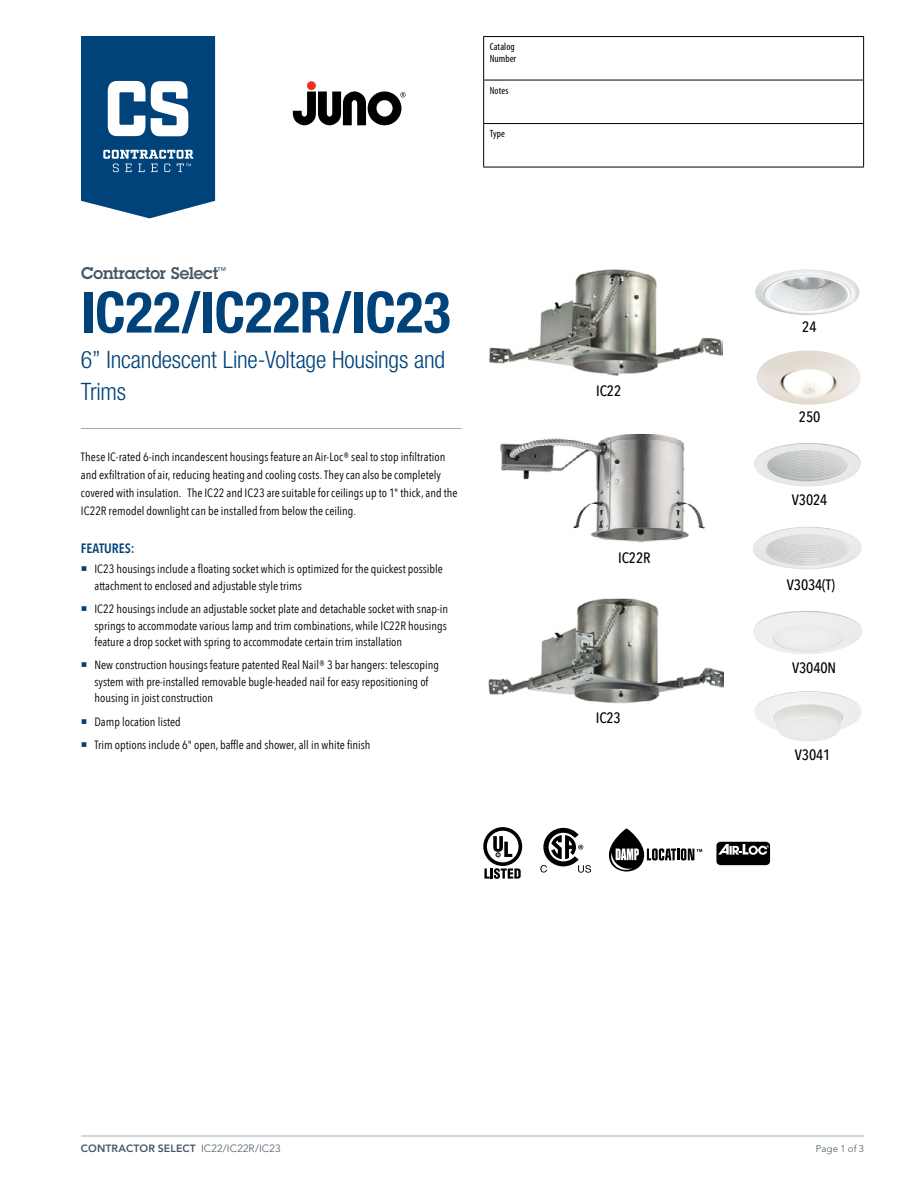
<style>
.page{position:relative;width:918px;height:1188px;background:#fff}
.page>*{position:absolute;margin:0;border:0;box-sizing:border-box;transform-origin:0 0}
.t1{font:700 condensed 57px "Helvetica Neue LT Std";color:#00437b}
.t2{font:300 condensed 24px/31.7px "Helvetica Neue LT Std";letter-spacing:-.01em;color:#00437b}
.t3{font:600 16.5px "Lubalin Graph Std";letter-spacing:-.01em;color:#485865}
.t4{font:500 15px "Avenir Next Condensed";letter-spacing:-.01em;color:#000}
.t5{font:600 13.5px "Avenir Next Condensed";color:#00437b}
.t6{font:12px/16.5px "Avenir Next Condensed";color:#000}
.t7{font:800 10.5px "Avenir LT Std";letter-spacing:.01em;color:#485865}
.t8{font:condensed 10.5px/12px "Myriad Pro";letter-spacing:.005em;color:#000}
.t9{font:300 9.75px "Avenir LT Std";letter-spacing:.005em;color:#485865}
.s1{color:#00437b}
.s2{font-weight:300}
</style>
<div class="page">
<hr style="left:483px;top:36px;width:381px;height:1px;background:#000">
<hr style="left:483px;top:37px;width:1px;height:43px;background:#000">
<hr style="left:863px;top:37px;width:1px;height:43px;background:#000">
<hr style="left:483px;top:80px;width:381px;height:1px;background:#000">
<hr style="left:483px;top:80px;width:1px;height:43px;background:#000">
<hr style="left:863px;top:80px;width:1px;height:43px;background:#000">
<hr style="left:483px;top:123px;width:381px;height:1px;background:#000">
<hr style="left:483px;top:124px;width:1px;height:43px;background:#000">
<hr style="left:863px;top:124px;width:1px;height:43px;background:#000">
<hr style="left:483px;top:167px;width:381px;height:1px;background:#000">
<svg style="left:81px;top:36px;width:134px;height:182px"></svg>
<hr style="left:81px;top:1136px;width:783px;height:1px;background:#a1abb2">
<div style="left:307px;top:81px;width:9px;height:9px;background:#ee3124;border-radius:50%"></div>
<svg style="left:293px;top:91px;width:113px;height:34px"></svg>
<hr style="left:81px;top:428px;width:381px;height:1px;background:#a1abb2">
<svg style="left:483px;top:827px;width:39px;height:52px"></svg>
<svg style="left:609px;top:829px;width:93px;height:43px"></svg>
<svg style="left:716px;top:842px;width:54px;height:23px"></svg>
<svg style="left:540px;top:828px;width:51px;height:45px"></svg>
<img style="left:488px;top:598px;width:236px;height:106px">
<img style="left:489px;top:269px;width:233px;height:108px">
<img style="left:500px;top:434px;width:206px;height:109px">
<img style="left:755px;top:269px;width:104px;height:46px">
<img style="left:756px;top:350px;width:105px;height:55px">
<img style="left:754px;top:443px;width:107px;height:43px">
<img style="left:753px;top:527px;width:109px;height:43px">
<img style="left:753px;top:611px;width:109px;height:43px">
<img style="left:754px;top:691px;width:108px;height:51px">
<p class="t8" style="left:490px;top:41px;width:28px">Catalog<br>Number</p>
<p class="t8" style="left:490px;top:85px;width:20px">Notes</p>
<p class="t8" style="left:490px;top:128px;width:17px">Type</p>
<h3 class="t3" style="left:81px;top:262px;width:147px">Contractor Select<sup>™</sup></h3>
<h1 class="t1" style="left:81px;top:278px;width:371px">IC22/IC22R/IC23</h1>
<h2 class="t2" style="left:81px;top:344px;width:366px">6” Incandescent Line-Voltage Housings and<br>Trims</h2>
<p class="t6" style="left:81px;top:448px;width:378px;line-height:18px">These IC-rated 6-inch incandescent housings feature an Air-Loc® seal to stop infiltration and exfiltration of air, reducing heating and cooling costs. They can also be completely covered with insulation. The IC22 and IC23 are suitable for ceilings up to 1" thick, and the IC22R remodel downlight can be installed from below the ceiling.</p>
<p class="t5" style="left:81px;top:537px;width:55px">FEATURES:</p>
<p class="t6" style="left:94px;top:560px;width:350px;text-indent:-14px"><span class="s1">○</span> IC23 housings include a floating socket which is optimized for the quickest possible attachment to enclosed and adjustable style trims</p>
<p class="t6" style="left:94px;top:600px;width:355px;text-align:justify;text-indent:-14px"><span class="s1">○</span> IC22 housings include an adjustable socket plate and detachable socket with snap-in springs to accommodate various lamp and trim combinations, while IC22R housings feature a drop socket with spring to accommodate certain trim installation</p>
<p class="t6" style="left:94px;top:656px;width:346px;text-indent:-14px"><span class="s1">○</span> New construction housings feature patented Real Nail® 3 bar hangers: telescoping system with pre-installed removable bugle-headed nail for easy repositioning of housing in joist construction</p>
<p class="t6" style="left:81px;top:713px;width:101px"><span class="s1">○</span> Damp location listed</p>
<p class="t6" style="left:81px;top:736px;width:291px"><span class="s1">○</span> Trim options include 6" open, baffle and shower, all in white finish</p>
<p class="t4" style="left:596px;top:382px;width:26px">IC22</p>
<p class="t4" style="left:618px;top:548px;width:34px">IC22R</p>
<p class="t4" style="left:596px;top:709px;width:26px">IC23</p>
<p class="t4" style="left:802px;top:317px;width:16px">24</p>
<p class="t4" style="left:799px;top:408px;width:23px">250</p>
<p class="t4" style="left:792px;top:491px;width:37px">V3024</p>
<p class="t4" style="left:787px;top:575px;width:50px">V3034(T)</p>
<p class="t4" style="left:792px;top:659px;width:45px">V3040N</p>
<p class="t4" style="left:795px;top:746px;width:37px">V3041</p>
<p class="t7" style="left:81px;top:1142px;width:201px">CONTRACTOR SELECT <span class="s2">IC22/IC22R/IC23</span></p>
<p class="t9" style="left:816px;top:1143px;width:50px">Page 1 of 3</p>
</div>
